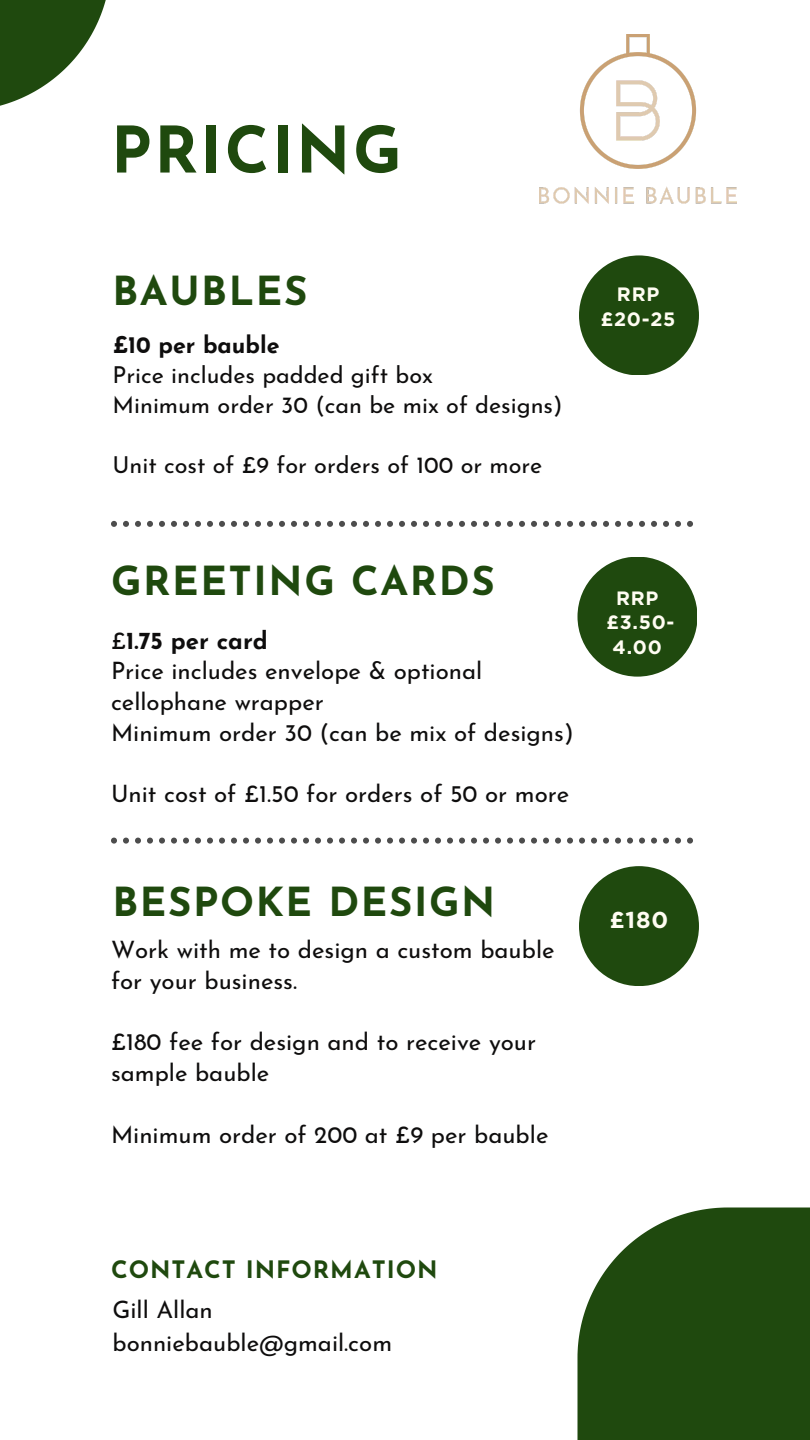
<style>
.page{position:relative;width:810px;height:1440px;background:#fff}
.page>*{position:absolute;margin:0;border:0;box-sizing:border-box;transform-origin:0 0}
.t1{font:700 64px "Josefin Sans";letter-spacing:.04em;color:#1f490e}
.t2{font:700 40px "Josefin Sans";letter-spacing:.04em;color:#1f490e}
.t3{font:24px/30.8px "Josefin Sans";color:#0e0d0d}
.t4{font:700 24px "Josefin Sans";letter-spacing:.04em;color:#1f490e}
.t5{font:700 24px "Josefin Sans";color:#0e0d0d}
.t6{font:23.4px "Josefin Sans";color:#0e0d0d}
.t7{font:700 23.4px "Josefin Sans";color:#0e0d0d}
.t8{font:700 23px "Gotham";color:#fffdf2}
.t9{font:700 19.3px/24.8px "Gotham";letter-spacing:.04em;color:#fffdf2;text-align:center}
.s1{font-weight:400}
</style>
<div class="page">
<div style="left:579px;top:255px;width:120px;height:120px;background:#1f490e;border-radius:50%"></div>
<div style="left:578px;top:557px;width:120px;height:120px;background:#1f490e;border-radius:50%"></div>
<div style="left:579px;top:866px;width:120px;height:120px;background:#1f490e;border-radius:50%"></div>
<svg style="left:111px;top:838px;width:582px;height:6px"></svg>
<svg style="left:111px;top:521px;width:582px;height:6px"></svg>
<svg style="left:578px;top:1208px;width:232px;height:232px;background:#325823"></svg>
<svg style="left:0;top:0;width:106px;height:106px"></svg>
<img style="left:539px;top:35px;width:198px;height:168px">
<p class="t1" style="left:111px;top:125px;width:292px">PRICING</p>
<p class="t2" style="left:112px;top:275px;width:197px">BAUBLES</p>
<p class="t7" style="left:112px;top:335px;width:169px">£10 per bauble</p>
<p class="t6" style="left:112px;top:365px;width:322px">Price includes padded gift box</p>
<p class="t6" style="left:112px;top:395px;width:452px">Minimum order 30 (can be mix of designs)</p>
<p class="t6" style="left:112px;top:455px;width:431px">Unit cost of £9 for orders of 100 or more</p>
<p class="t9" style="left:617px;top:282px;width:44px">RRP</p>
<p class="t9" style="left:601px;top:307px;width:76px">£20-25</p>
<p class="t2" style="left:111px;top:565px;width:385px">GREETING CARDS</p>
<p class="t5" style="left:111px;top:631px;width:158px"><span class="s1">£</span>1.75 per card</p>
<p class="t3" style="left:111px;top:658px;width:373px">Price includes envelope &amp; optional cellophane wrapper</p>
<p class="t3" style="left:111px;top:720px;width:464px">Minimum order 30 (can be mix of designs)</p>
<p class="t3" style="left:111px;top:781px;width:460px">Unit cost of £1.50 for orders of 50 or more</p>
<p class="t2" style="left:112px;top:886px;width:384px">BESPOKE DESIGN</p>
<p class="t3" style="left:111px;top:937px;width:445px">Work with me to design a custom bauble for your business.</p>
<p class="t3" style="left:111px;top:1029px;width:427px">£180 fee for design and to receive your sample bauble</p>
<p class="t3" style="left:111px;top:1121px;width:439px">Minimum order of 200 at £9 per bauble</p>
<p class="t9" style="left:616px;top:585px;width:44px">RRP</p>
<p class="t9" style="left:607px;top:610px;width:69px">£3.50-<br>4.00</p>
<p class="t8" style="left:610px;top:906px;width:60px">£180</p>
<p class="t4" style="left:111px;top:1260px;width:328px">CONTACT INFORMATION</p>
<p class="t3" style="left:112px;top:1297px;width:102px">Gill Allan</p>
<p class="t3" style="left:112px;top:1330px;width:281px">bonniebauble@gmail.com</p>
</div>
